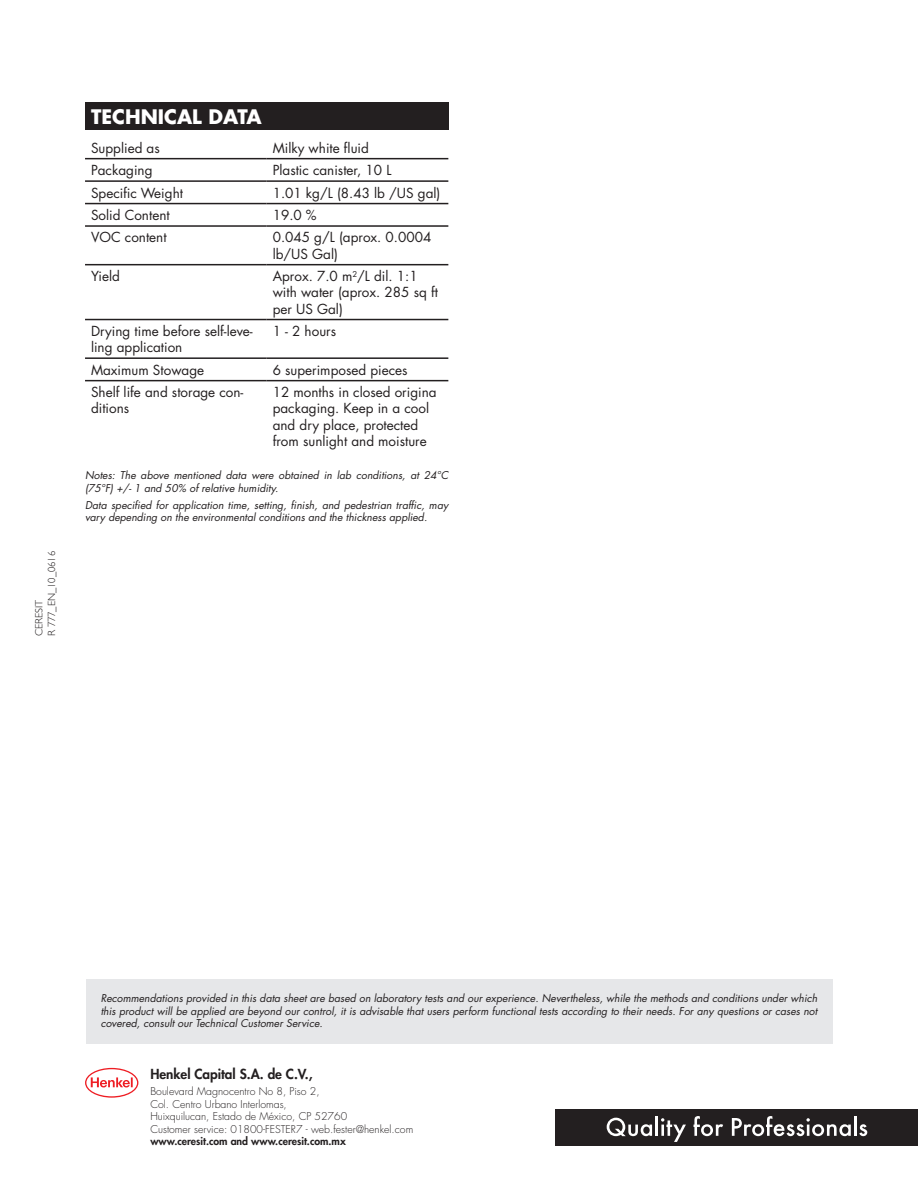
<style>
.page{position:relative;width:918px;height:1188px;background:#fff}
.page>*{position:absolute;margin:0;border:0;box-sizing:border-box;transform-origin:0 0}
.Por{font:700 19.5px "Futura";color:#fff}
.Datos_tecnicos{font:13.5px/16.2px "Futura";color:#231f20}
.t1{font:800 13.5px "Futura";color:#231f20}
.Nota_tecnica{font:italic 10.5px/12.6px "Futura";color:#231f20}
.t2{font:300 10.5px/12.6px "Futura";color:#231f20}
.t3{font:800 10.5px "Futura";color:#231f20}
.t4{font:300 10.5px/12.6px "Gill Sans";color:#231f20}
</style>
<div class="page">
<div style="left:86px;top:979px;width:746px;height:64px;background:#e6e7e9"></div>
<svg style="left:85px;top:1068px;width:53px;height:30px"></svg>
<div style="left:555px;top:1109px;width:363px;height:36px;background:#231f20"></div>
<svg style="left:607px;top:1118px;width:45px;height:18px"></svg>
<hr style="left:655px;top:1116px;width:3px;height:20px;background:#fff">
<svg style="left:661px;top:1118px;width:25px;height:24px"></svg>
<svg style="left:694px;top:1116px;width:29px;height:20px"></svg>
<svg style="left:732px;top:1116px;width:119px;height:20px"></svg>
<hr style="left:854px;top:1116px;width:3px;height:20px;background:#fff">
<svg style="left:859px;top:1124px;width:8px;height:12px"></svg>
<div style="left:85px;top:103px;width:363px;height:27px;background:#231f20"></div>
<hr style="left:85px;top:158px;width:182px;height:1px;background:#231f20">
<hr style="left:267px;top:158px;width:181px;height:1px;background:#231f20">
<hr style="left:85px;top:180px;width:182px;height:2px;background:#231f20">
<hr style="left:267px;top:180px;width:181px;height:2px;background:#231f20">
<hr style="left:85px;top:203px;width:182px;height:1px;background:#231f20">
<hr style="left:267px;top:203px;width:181px;height:1px;background:#231f20">
<hr style="left:85px;top:225px;width:182px;height:2px;background:#231f20">
<hr style="left:267px;top:225px;width:181px;height:2px;background:#231f20">
<hr style="left:85px;top:264px;width:182px;height:1px;background:#231f20">
<hr style="left:267px;top:264px;width:181px;height:1px;background:#231f20">
<hr style="left:85px;top:319px;width:182px;height:1px;background:#231f20">
<hr style="left:267px;top:319px;width:181px;height:1px;background:#231f20">
<hr style="left:85px;top:357px;width:182px;height:2px;background:#231f20">
<hr style="left:267px;top:357px;width:181px;height:2px;background:#231f20">
<hr style="left:85px;top:380px;width:182px;height:1px;background:#231f20">
<hr style="left:267px;top:380px;width:181px;height:1px;background:#231f20">
<p class="t4" style="left:33px;top:636px;width:87px;rotate:-90deg">CERESIT<br>R 777_EN_10_0616</p>
<p class="Por" style="left:91px;top:104px;width:172px">TECHNICAL DATA</p>
<p class="Datos_tecnicos" style="left:91px;top:140px;width:70px">Supplied as</p>
<p class="Datos_tecnicos" style="left:273px;top:140px;width:98px">Milky white fluid</p>
<p class="Datos_tecnicos" style="left:91px;top:162px;width:63px">Packaging</p>
<p class="Datos_tecnicos" style="left:273px;top:162px;width:120px">Plastic canister, 10 L</p>
<p class="Datos_tecnicos" style="left:91px;top:185px;width:94px">Specific Weight</p>
<p class="Datos_tecnicos" style="left:273px;top:185px;width:169px">1.01 kg/L (8.43 lb /US gal)</p>
<p class="Datos_tecnicos" style="left:91px;top:207px;width:80px">Solid Content</p>
<p class="Datos_tecnicos" style="left:273px;top:207px;width:46px">19.0 %</p>
<p class="Datos_tecnicos" style="left:91px;top:230px;width:77px">VOC content</p>
<p class="Datos_tecnicos" style="left:273px;top:230px;width:160px">0.045 g/L (aprox. 0.0004 lb/US Gal)</p>
<p class="Datos_tecnicos" style="left:91px;top:268px;width:30px">Yield</p>
<p class="Datos_tecnicos" style="left:273px;top:268px;width:167px">Aprox. 7.0 m<sup>2</sup>/L dil. 1:1 with water (aprox. 285 sq ft per US Gal)</p>
<p class="Datos_tecnicos" style="left:91px;top:323px;width:163px">Drying time before self-leve&shy;ling application</p>
<p class="Datos_tecnicos" style="left:273px;top:323px;width:65px">1 - 2 hours</p>
<p class="Datos_tecnicos" style="left:91px;top:362px;width:115px">Maximum Stowage</p>
<p class="Datos_tecnicos" style="left:273px;top:362px;width:136px">6 superimposed pieces</p>
<p class="Datos_tecnicos" style="left:91px;top:384px;width:154px">Shelf life and storage con&shy;ditions</p>
<p class="Datos_tecnicos" style="left:273px;top:384px;width:165px">12 months in closed origina packaging. Keep in a cool and dry place, protected from sunlight and moisture</p>
<p class="Nota_tecnica" style="left:85px;top:469px;width:365px">Notes: The above mentioned data were obtained in lab conditions, at 24°C (75°F) +/- 1 and 50% of relative humidity.</p>
<p class="Nota_tecnica" style="left:85px;top:499px;width:365px">Data specified for application time, setting, finish, and pedestrian traffic, may vary depending on the environmental conditions and the thickness applied.</p>
<p class="Nota_tecnica" style="left:101px;top:992px;width:718px;text-align:justify">Recommendations provided in this data sheet are based on laboratory tests and our experience. Nevertheless, while the methods and conditions under which this product will be applied are beyond our control, it is advisable that users perform functional tests according to their needs. For any questions or cases not covered, consult our Technical Customer Service.</p>
<p class="t1" style="left:150px;top:1065px;width:164px">Henkel Capital S.A. de C.V.,</p>
<p class="t2" style="left:150px;top:1085px;width:264px">Boulevard Magnocentro No 8, Piso 2,<br>Col. Centro Urbano Interlomas,<br>Huixquilucan, Estado de México, CP 52760<br>Customer service: 01800-FESTER7 - web.fester@henkel.com</p>
<p class="t3" style="left:150px;top:1135px;width:197px">www.ceresit.com and www.ceresit.com.mx</p>
</div>
